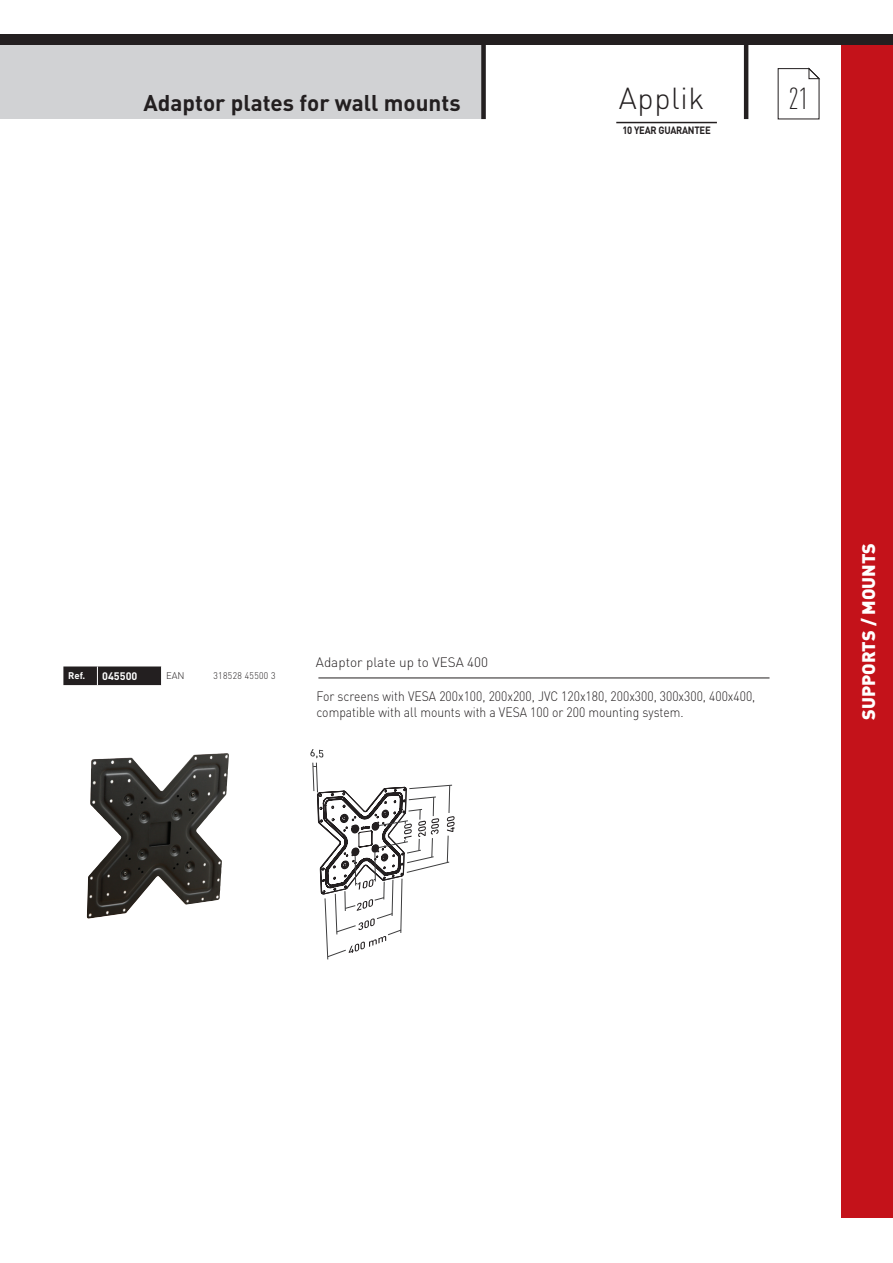
<style>
.page{position:relative;width:893px;height:1263px;background:#fff}
.page>*{position:absolute;margin:0;border:0;box-sizing:border-box;transform-origin:0 0}
.t1{font:300 30px "DIN";color:#231f20}
.t2{font:300 30px "DIN Cond";color:#231f20}
.t3{font:700 22.5px "DIN";color:#231f20}
.t4{font:900 18px "DIN";color:#fff}
.t5{font:300 13.5px/16.2px "DIN";color:#231f20;scale:.9 1}
.t6{font:300 13.5px "DIN";color:#231f20}
.t7{font:700 10.8px "DIN";color:#fff}
.t8{font:700 10.5px "DIN";color:#231f20;scale:.9 1}
.t9{font:300 9.6px "DIN";letter-spacing:.04em;color:#231f20;scale:.9 1}
.t10{font:700 9.6px "DIN";color:#fff}
.t11{font:300 9.6px "DIN";letter-spacing:.04em;color:#231f20}
</style>
<div class="page">
<div style="left:0;top:43px;width:486px;height:76px;background:#d1d2d4"></div>
<div style="left:481px;top:43px;width:5px;height:76px;background:#231f20"></div>
<svg style="left:777px;top:68px;width:43px;height:52px"></svg>
<div style="left:842px;top:45px;width:51px;height:1173px;background:#c4121a"></div>
<img style="left:87px;top:753px;width:139px;height:166px">
<svg style="left:310px;top:749px;width:145px;height:211px"></svg>
<hr style="left:318px;top:677px;width:451px;height:1px;background:#231f20">
<div style="left:0;top:34px;width:893px;height:11px;background:#231f20"></div>
<hr style="left:744px;top:43px;width:4px;height:76px;background:#231f20">
<svg style="left:63px;top:666px;width:99px;height:19px"></svg>
<hr style="left:616px;top:122px;width:101px;height:1px;background:#231f20">
<h2 class="t3" style="left:144px;top:88px;width:319px">Adaptor plates for wall mounts</h2>
<h1 class="t1" style="left:619px;top:80px;width:87px">Applik</h1>
<p class="t8" style="left:622px;top:123px;width:21px">10 year</p>
<p class="t8" style="left:658px;top:123px;width:8px">guarantee</p>
<h1 class="t2" style="left:788px;top:81px;width:22px">21</h1>
<p class="t10" style="left:68px;top:669px;width:19px">Ref.</p>
<p class="t7" style="left:102px;top:669px;width:37px">045500</p>
<p class="t11" style="left:166px;top:670px;width:20px">EAN</p>
<p class="t9" style="left:214px;top:670px;width:71px">318528 45500 3</p>
<p class="t6" style="left:316px;top:654px;width:174px">Adaptor plate up to VESA 400</p>
<p class="t5" style="left:316px;top:688px;width:489px">For screens with VESA 200x100, 200x200, JVC 120x180, 200x300, 300x300, 400x400, compatible with all mounts with a VESA 100 or 200 mounting system.</p>
<h3 class="t4" style="left:856px;top:720px;width:179px;rotate:-90deg">supports / MOUNTS</h3>
</div>
